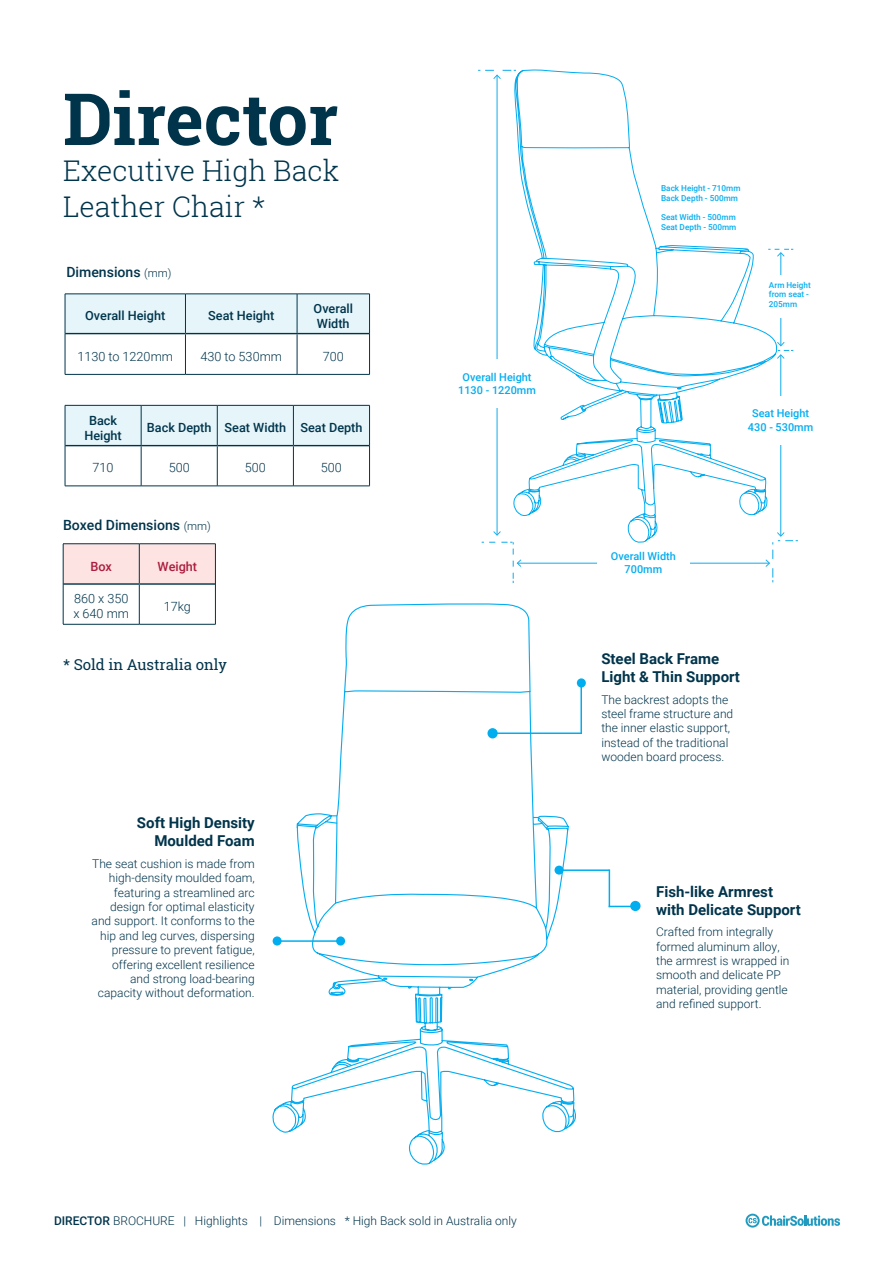
<style>
.page{position:relative;width:893px;height:1263px;background:#fff}
.page>*{position:absolute;margin:0;border:0;box-sizing:border-box;transform-origin:0 0}
.t1{font:700 72px "Roboto Slab";color:#00344b}
.t2{font:300 28.5px/36px "Roboto Slab";color:#00344b}
.t3{font:700 15px/18px "Roboto";color:#00344b}
.t4{font:15px "Roboto Slab";color:#00344b}
.t5{font:500 14.1px "Roboto";color:#00344b}
.t6{font:500 12.6px/15.1px "Roboto";color:#00344b}
.t7{font:300 12.6px/15.1px "Roboto";color:#00344b}
.t8{font:500 12.6px "Roboto";color:#ab1d3e}
.t9{font:300 12px/14.4px "Roboto";color:#00344b}
.t10{font:500 10.95px/13px "Roboto";color:#05adf0;text-align:center}
.t11{font:500 8.25px/9.9px "Roboto";color:#05adf0}
.s1{font-weight:300;font-size:11.25px}
.s2{font-weight:500}
</style>
<div class="page">
<div style="left:64px;top:544px;width:151px;height:39px;background:#fde3e2"></div>
<hr style="left:63px;top:543px;width:76px;height:1px;background:#00344b">
<hr style="left:63px;top:544px;width:1px;height:40px;background:#00344b">
<hr style="left:139px;top:543px;width:77px;height:1px;background:#00344b">
<hr style="left:139px;top:544px;width:1px;height:39px;background:#00344b">
<hr style="left:215px;top:544px;width:1px;height:40px;background:#00344b">
<hr style="left:63px;top:584px;width:1px;height:40px;background:#00344b">
<hr style="left:139px;top:585px;width:1px;height:39px;background:#00344b">
<hr style="left:215px;top:584px;width:1px;height:40px;background:#00344b">
<hr style="left:63px;top:624px;width:76px;height:1px;background:#00344b">
<hr style="left:139px;top:624px;width:77px;height:1px;background:#00344b">
<hr style="left:63px;top:583px;width:76px;height:2px;background:#00344b">
<hr style="left:139px;top:583px;width:76px;height:2px;background:#00344b">
<svg style="left:336px;top:603px;width:198px;height:211px"></svg>
<svg style="left:272px;top:814px;width:304px;height:351px"></svg>
<div style="left:487px;top:728px;width:11px;height:10px;background:#00aeef;border-radius:50%"></div>
<hr style="left:580px;top:682px;width:2px;height:51px;background:#00aeef">
<hr style="left:490px;top:732px;width:92px;height:2px;background:#00aeef">
<div style="left:577px;top:678px;width:9px;height:9px;background:#00aeef;border-radius:50%"></div>
<hr style="left:278px;top:940px;width:62px;height:2px;background:#00aeef">
<div style="left:336px;top:936px;width:9px;height:9px;background:#00aeef;border-radius:50%"></div>
<div style="left:273px;top:936px;width:9px;height:9px;background:#00aeef;border-radius:50%"></div>
<div style="left:66px;top:295px;width:303px;height:38px;background:#e5f5fa"></div>
<hr style="left:65px;top:294px;width:120px;height:1px;background:#00344b">
<hr style="left:65px;top:294px;width:1px;height:40px;background:#00344b">
<hr style="left:185px;top:294px;width:112px;height:1px;background:#00344b">
<hr style="left:185px;top:294px;width:1px;height:39px;background:#00344b">
<hr style="left:297px;top:294px;width:73px;height:1px;background:#00344b">
<hr style="left:297px;top:294px;width:1px;height:39px;background:#00344b">
<hr style="left:369px;top:294px;width:1px;height:40px;background:#00344b">
<hr style="left:297px;top:334px;width:1px;height:40px;background:#00344b">
<hr style="left:369px;top:334px;width:1px;height:40px;background:#00344b">
<hr style="left:185px;top:374px;width:112px;height:1px;background:#00344b">
<hr style="left:297px;top:374px;width:73px;height:1px;background:#00344b">
<hr style="left:185px;top:333px;width:112px;height:1px;background:#00344b">
<hr style="left:297px;top:333px;width:72px;height:1px;background:#00344b">
<hr style="left:65px;top:334px;width:1px;height:40px;background:#00344b">
<hr style="left:65px;top:333px;width:120px;height:1px;background:#00344b">
<hr style="left:185px;top:334px;width:1px;height:40px;background:#00344b">
<hr style="left:65px;top:374px;width:120px;height:1px;background:#00344b">
<div style="left:66px;top:406px;width:303px;height:39px;background:#e5f5fa"></div>
<hr style="left:65px;top:405px;width:76px;height:1px;background:#00344b">
<hr style="left:65px;top:405px;width:1px;height:41px;background:#00344b">
<hr style="left:141px;top:405px;width:76px;height:1px;background:#00344b">
<hr style="left:141px;top:405px;width:1px;height:40px;background:#00344b">
<hr style="left:217px;top:405px;width:76px;height:1px;background:#00344b">
<hr style="left:217px;top:405px;width:1px;height:40px;background:#00344b">
<hr style="left:293px;top:405px;width:77px;height:1px;background:#00344b">
<hr style="left:293px;top:405px;width:1px;height:40px;background:#00344b">
<hr style="left:369px;top:405px;width:1px;height:41px;background:#00344b">
<hr style="left:65px;top:446px;width:1px;height:40px;background:#00344b">
<hr style="left:141px;top:446px;width:1px;height:40px;background:#00344b">
<hr style="left:217px;top:446px;width:1px;height:40px;background:#00344b">
<hr style="left:293px;top:446px;width:1px;height:40px;background:#00344b">
<hr style="left:369px;top:446px;width:1px;height:40px;background:#00344b">
<hr style="left:65px;top:486px;width:76px;height:1px;background:#00344b">
<hr style="left:141px;top:486px;width:76px;height:1px;background:#00344b">
<hr style="left:217px;top:486px;width:76px;height:1px;background:#00344b">
<hr style="left:293px;top:486px;width:77px;height:1px;background:#00344b">
<hr style="left:65px;top:445px;width:76px;height:1px;background:#00344b">
<hr style="left:141px;top:445px;width:76px;height:1px;background:#00344b">
<hr style="left:217px;top:445px;width:76px;height:1px;background:#00344b">
<hr style="left:293px;top:445px;width:76px;height:1px;background:#00344b">
<div style="left:630px;top:901px;width:10px;height:10px;background:#00aeef;border-radius:50%"></div>
<hr style="left:558px;top:869px;width:51px;height:2px;background:#00aeef">
<hr style="left:609px;top:869px;width:1px;height:38px;background:#00aeef">
<div style="left:554px;top:866px;width:10px;height:9px;background:#00aeef;border-radius:50%"></div>
<svg style="left:610px;top:906px;width:20px;height:1px"></svg>
<svg style="left:746px;top:1214px;width:94px;height:13px"></svg>
<svg style="left:512px;top:69px;width:266px;height:494px"></svg>
<hr style="left:497px;top:75px;width:1px;height:460px;background:#0fabed">
<svg style="left:493px;top:531px;width:8px;height:5px"></svg>
<svg style="left:478px;top:70px;width:38px;height:9px"></svg>
<div style="left:479px;top:359px;width:36px;height:49px;background:#fff"></div>
<hr style="left:518px;top:563px;width:251px;height:1px;background:#0fabed">
<svg style="left:765px;top:550px;width:8px;height:32px"></svg>
<svg style="left:482px;top:542px;width:39px;height:41px"></svg>
<div style="left:597px;top:551px;width:92px;height:36px;background:#fff"></div>
<hr style="left:780px;top:355px;width:1px;height:181px;background:#0fabed">
<svg style="left:772px;top:532px;width:26px;height:12px"></svg>
<hr style="left:780px;top:253px;width:1px;height:92px;background:#0fabed">
<svg style="left:768px;top:249px;width:25px;height:8px"></svg>
<svg style="left:777px;top:342px;width:16px;height:17px"></svg>
<div style="left:779px;top:275px;width:38px;height:43px;background:#fff"></div>
<div style="left:763px;top:396px;width:36px;height:49px;background:#fff"></div>
<h1 class="t1" style="left:63px;top:70px;width:277px">Director</h1>
<h2 class="t2" style="left:63px;top:152px;width:278px">Executive High Back<br>Leather Chair *</h2>
<p class="t5" style="left:66px;top:262px;width:107px">Dimensions <span class="s1">(mm)</span></p>
<p class="t6" style="left:85px;top:308px;width:81px">Overall Height</p>
<p class="t6" style="left:208px;top:308px;width:68px">Seat Height</p>
<p class="t6" style="left:314px;top:300px;width:41px">Overall<br>Width</p>
<p class="t7" style="left:77px;top:348px;width:97px">1130 to 1220mm</p>
<p class="t7" style="left:200px;top:348px;width:83px">430 to 530mm</p>
<p class="t7" style="left:323px;top:348px;width:23px">700</p>
<p class="t6" style="left:84px;top:412px;width:39px;text-align:center">Back<br>Height</p>
<p class="t6" style="left:147px;top:420px;width:217px">Back Depth Seat Width Seat Depth</p>
<p class="t7" style="left:93px;top:460px;width:23px">710</p>
<p class="t7" style="left:169px;top:460px;width:23px">500</p>
<p class="t7" style="left:245px;top:460px;width:23px">500</p>
<p class="t7" style="left:321px;top:460px;width:23px">500</p>
<p class="t5" style="left:63px;top:515px;width:149px">Boxed Dimensions <span class="s1">(mm)</span></p>
<p class="t8" style="left:91px;top:557px;width:23px">Box</p>
<p class="t8" style="left:158px;top:557px;width:41px">Weight</p>
<p class="t7" style="left:73px;top:591px;width:57px">860 x 350 x 640 mm</p>
<p class="t7" style="left:164px;top:598px;width:29px">17kg</p>
<p class="t4" style="left:63px;top:654px;width:166px">* Sold in Australia only</p>
<p class="t3" style="left:137px;top:813px;width:119px;text-align:right">Soft High Density<br>Moulded Foam</p>
<p class="t9" style="left:92px;top:856px;width:165px;text-align:right">The seat cushion is made from high-density moulded foam, featuring a streamlined arc design for optimal elasticity and support. It conforms to the hip and leg curves, dispersing pressure to prevent fatigue, offering excellent resilience and strong load-bearing capacity without deformation.</p>
<p class="t10" style="left:458px;top:370px;width:79px">Overall Height<br>1130 - 1220mm</p>
<p class="t11" style="left:661px;top:183px;width:81px">Back Height - 710mm<br>Back Depth - 500mm</p>
<p class="t11" style="left:661px;top:212px;width:77px">Seat Width - 500mm<br>Seat Depth - 500mm</p>
<p class="t11" style="left:769px;top:279px;width:43px">Arm Height from seat -<br>205mm</p>
<p class="t10" style="left:748px;top:407px;width:67px">Seat Height<br>430 - 530mm</p>
<p class="t10" style="left:611px;top:549px;width:66px">Overall Width<br>700mm</p>
<p class="t3" style="left:601px;top:649px;width:140px">Steel Back Frame<br>Light &amp; Thin Support</p>
<p class="t9" style="left:601px;top:692px;width:133px">The backrest adopts the steel frame structure and the inner elastic support, instead of the traditional wooden board process.</p>
<p class="t3" style="left:656px;top:882px;width:146px">Fish-like Armrest with Delicate Support</p>
<p class="t9" style="left:656px;top:924px;width:135px">Crafted from integrally formed aluminum alloy, the armrest is wrapped in smooth and delicate PP material, providing gentle and refined support.</p>
<p class="t9" style="left:54px;top:1213px;width:464px"><span class="s2">DIRECTOR</span> BROCHURE | Highlights | Dimensions * High Back sold in Australia only</p>
</div>
